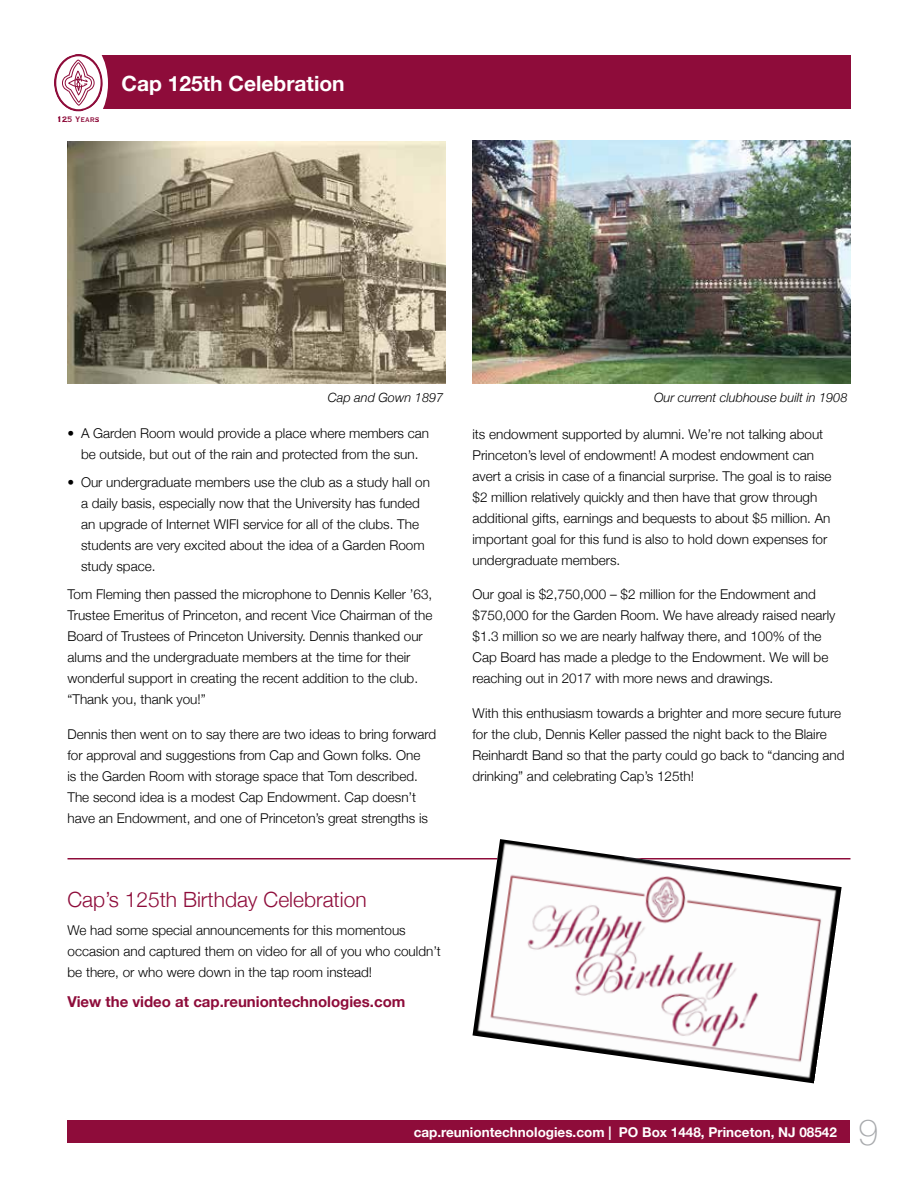
<style>
.page{position:relative;width:918px;height:1188px;background:#fff}
.page>*{position:absolute;margin:0;border:0;box-sizing:border-box;transform-origin:0 0}
.t1{font:100 36px "Helvetica Neue";color:#a7a9ac}
.t2{font:300 21px "Helvetica Neue";color:#8e0c3a}
.t3{font:700 21px "Helvetica Neue";color:#fff}
.t4{font:700 15px "Helvetica Neue";color:#8e0c3a}
.t5{font:300 13.5px/21px "Helvetica Neue";color:#000}
.t6{font:700 13.5px "Helvetica Neue";color:#fff}
.t7{font:italic 300 12.75px "Helvetica Neue";color:#000}
.t8{font:10.5px "Copperplate Thirty BC";color:#8e0c3a}
</style>
<div class="page">
<div style="left:68px;top:1120px;width:782px;height:23px;background:#8e0c3a"></div>
<div style="left:73px;top:56px;width:777px;height:54px;background:#8e0c3a"></div>
<div style="left:54px;top:39px;width:54px;height:88px;background:#fff;border-radius:50%"></div>
<svg style="left:54px;top:54px;width:50px;height:58px"></svg>
<img style="left:68px;top:141px;width:378px;height:243px">
<img style="left:472px;top:140px;width:378px;height:243px">
<hr style="left:68px;top:858px;width:782px;height:2px;background:#8e0c3a">
<img style="left:472px;top:839px;width:370px;height:244px">
<p class="t8" style="left:57px;top:115px;width:44px">125 Years</p>
<h2 class="t3" style="left:122px;top:67px;width:225px">Cap 125th Celebration</h2>
<h2 class="t3" style="left:128px;top:71px;width:104px">Cap News</h2>
<p class="t7" style="left:328px;top:387px;width:117px">Cap and Gown 1897</p>
<p class="t7" style="left:654px;top:387px;width:195px">Our current clubhouse built in 1908</p>
<p class="t5" style="left:68px;top:422px;width:363px;text-align:center">• A Garden Room would provide a place where members can be outside, but out of the rain and protected from the sun.</p>
<p class="t5" style="left:81px;top:471px;width:351px;text-indent:-14px">• Our undergraduate members use the club as a study hall on a daily basis, especially now that the University has funded an upgrade of Internet WIFI service for all of the clubs. The students are very excited about the idea of a Garden Room study space.</p>
<p class="t5" style="left:68px;top:583px;width:366px">Tom Fleming then passed the microphone to Dennis Keller ’63, Trustee Emeritus of Princeton, and recent Vice Chairman of the Board of Trustees of Princeton University. Dennis thanked our alums and the undergraduate members at the time for their wonderful support in creating the recent addition to the club. “Thank you, thank you!”</p>
<p class="t5" style="left:68px;top:722px;width:370px">Dennis then went on to say there are two ideas to bring forward for approval and suggestions from Cap and Gown folks. One<br>is the Garden Room with storage space that Tom described.<br>The second idea is a modest Cap Endowment. Cap doesn’t have an Endowment, and one of Princeton’s great strengths is</p>
<h2 class="t2" style="left:68px;top:883px;width:301px">Cap’s 125th Birthday Celebration</h2>
<p class="t5" style="left:68px;top:918px;width:375px">We had some special announcements for this momentous occasion and captured them on video for all of you who couldn’t be there, or who were down in the tap room instead!</p>
<p class="t4" style="left:68px;top:990px;width:340px">View the video at cap.reuniontechnologies.com</p>
<p class="t5" style="left:472px;top:422px;width:361px">its endowment supported by alumni. We’re not talking about Princeton’s level of endowment! A modest endowment can avert a crisis in case of a financial surprise. The goal is to raise $2 million relatively quickly and then have that grow through additional gifts, earnings and bequests to about $5 million. An important goal for this fund is also to hold down expenses for undergraduate members.</p>
<p class="t5" style="left:472px;top:583px;width:364px">Our goal is $2,750,000 – $2 million for the Endowment and $750,000 for the Garden Room. We have already raised nearly $1.3 million so we are nearly halfway there, and 100% of the Cap Board has made a pledge to the Endowment. We will be reaching out in 2017 with more news and drawings.</p>
<p class="t5" style="left:472px;top:701px;width:374px">With this enthusiasm towards a brighter and more secure future for the club, Dennis Keller passed the night back to the Blaire Reinhardt Band so that the party could go back to “dancing and drinking” and celebrating Cap’s 125th!</p>
<p class="t6" style="left:414px;top:1121px;width:425px">cap.reuniontechnologies.com | PO Box 1448, Princeton, NJ 08542</p>
<h1 class="t1" style="left:858px;top:1105px;width:22px">9</h1>
</div>
